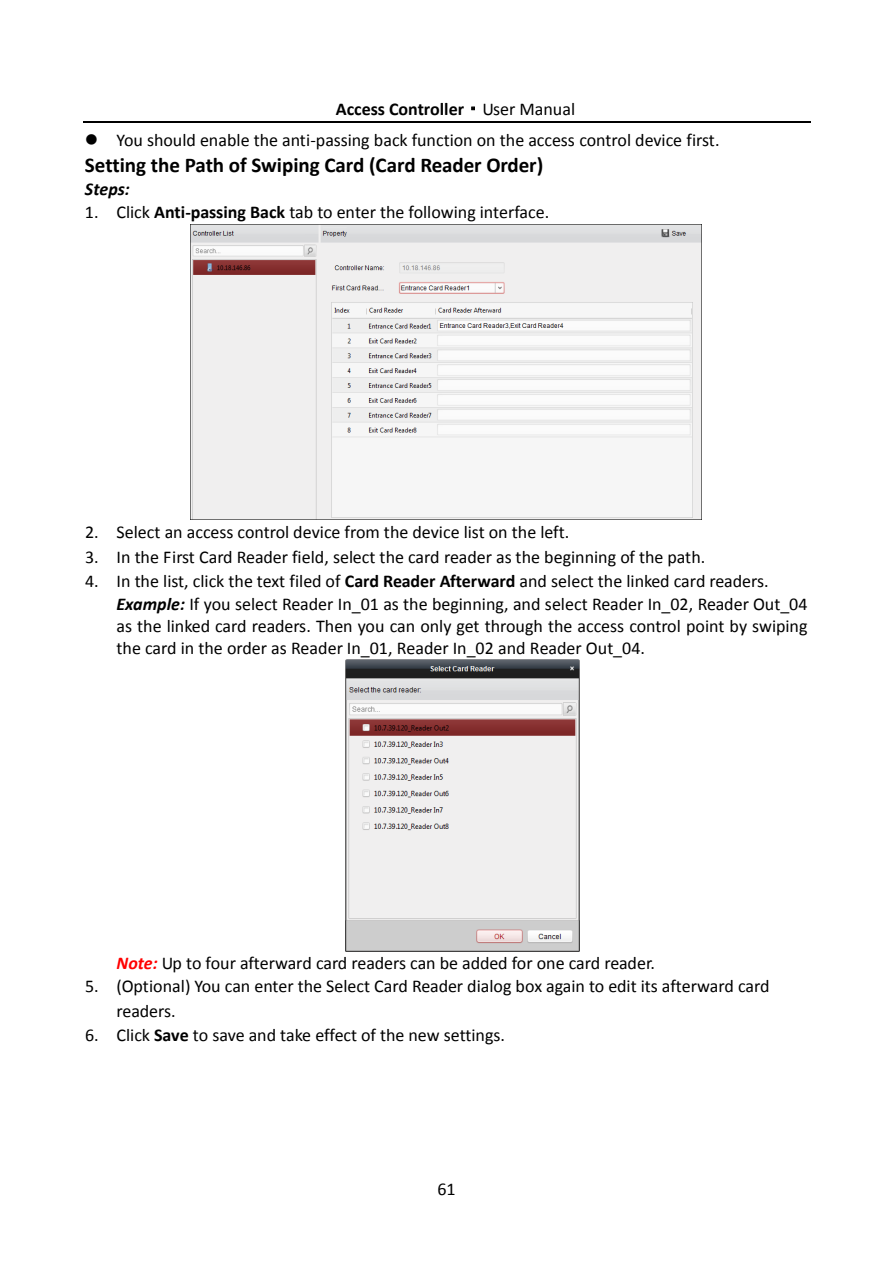
<style>
.page{position:relative;width:893px;height:1263px;background:#fff}
.page>*{position:absolute;margin:0;border:0;box-sizing:border-box;transform-origin:0 0}
.t1{font:700 21px "Calibri";letter-spacing:-.005em;color:#000}
.t2{font:18px/22.4px "Calibri";color:#000}
.t3{font:700 18px "Calibri";letter-spacing:-.005em;color:#000}
.t4{font:italic 700 18px "Calibri";color:#000}
.s1{font-family:"Sim Hei";font-weight:400}
.s2{font-weight:400}
.s3{font-weight:700}
.s4{font-weight:700;font-style:italic}
.s5{font-weight:700;font-style:italic;color:#f00}
</style>
<div class="page">
<hr style="left:83px;top:122px;width:727px;height:1px;background:#000">
<img style="left:191px;top:224px;width:511px;height:296px">
<img style="left:345px;top:659px;width:234px;height:292px">
<p class="t3" style="left:336px;top:97px;width:241px">Access Controller<span class="s1">·</span><span class="s2">User Manual</span></p>
<p class="t2" style="left:85px;top:129px;width:636px">● You should enable the anti-passing back function on the access control device first.</p>
<p class="t1" style="left:85px;top:152px;width:460px">Setting the Path of Swiping Card (Card Reader Order)</p>
<p class="t4" style="left:85px;top:177px;width:46px">Steps:</p>
<p class="t2" style="left:85px;top:201px;width:466px">1. Click <span class="s3">Anti-passing Back</span> tab to enter the following interface.</p>
<p class="t2" style="left:85px;top:521px;width:486px">2. Select an access control device from the device list on the left.</p>
<p class="t2" style="left:85px;top:546px;width:622px">3. In the First Card Reader field, select the card reader as the beginning of the path.</p>
<p class="t2" style="left:117px;top:570px;width:693px;text-indent:-32px">4. In the list, click the text filed of <span class="s3">Card Reader Afterward</span> and select the linked card readers.<br><span class="s4">Example:</span> If you select Reader In_01 as the beginning, and select Reader In_02, Reader Out_04 as the linked card readers. Then you can only get through the access control point by swiping the card in the order as Reader In_01, Reader In_02 and Reader Out_04.</p>
<p class="t2" style="left:117px;top:952px;width:540px"><span class="s5">Note:</span> Up to four afterward card readers can be added for one card reader.</p>
<p class="t2" style="left:117px;top:974px;width:655px;line-height:24.5px;text-indent:-32px">5. (Optional) You can enter the Select Card Reader dialog box again to edit its afterward card readers.</p>
<p class="t2" style="left:85px;top:1024px;width:422px">6. Click <span class="s3">Save</span> to save and take effect of the new settings.</p>
<p class="t2" style="left:437px;top:1177px;width:20px">61</p>
</div>
